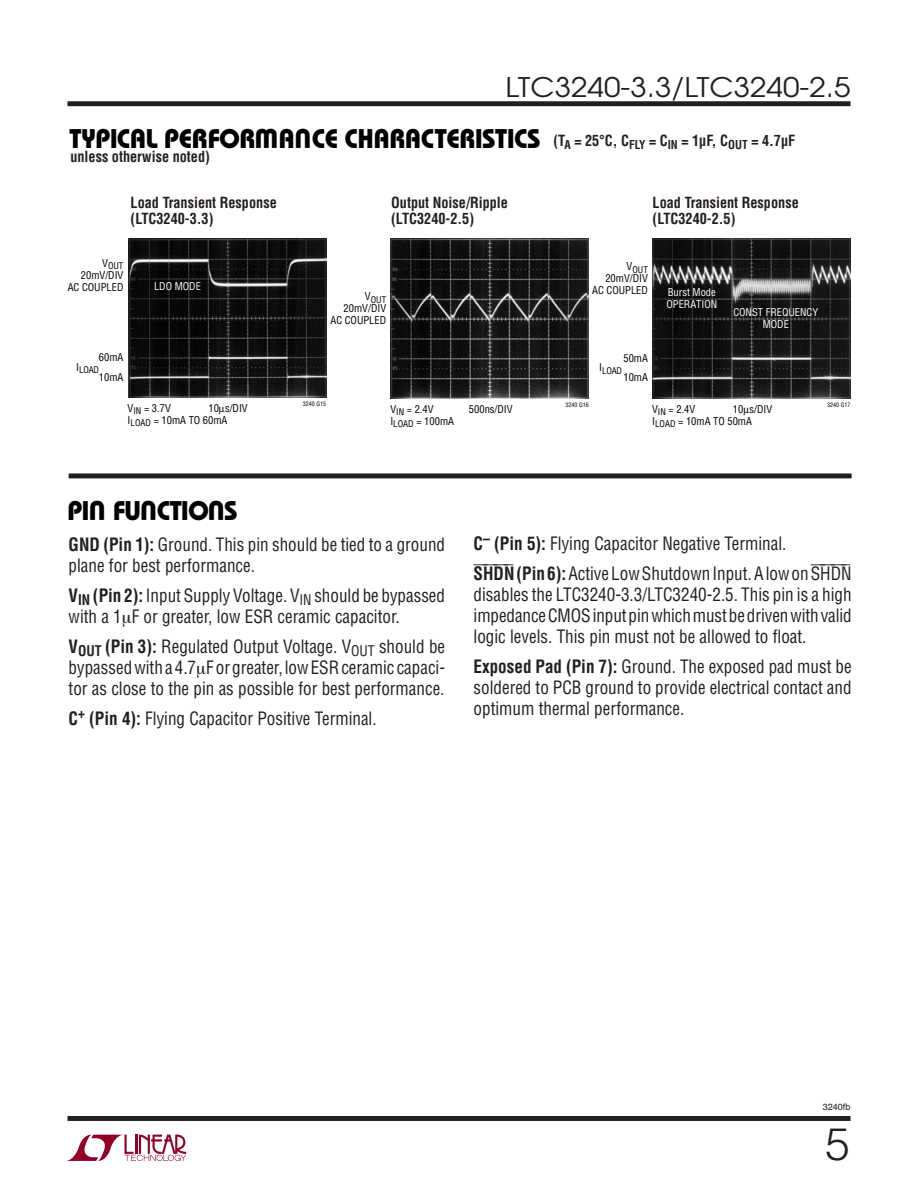
<style>
.page{position:relative;width:918px;height:1188px;background:#fff}
.page>*{position:absolute;margin:0;border:0;box-sizing:border-box;transform-origin:0 0}
.t1{font:300 45px "Helvetica";color:#231f20}
.t2{font:700 27px "Bauhaus";letter-spacing:-.02em;color:#000}
.t3{font:27px "Avant Garde";color:#231f20;scale:1.1 1}
.t4{font:condensed 18px/21px "Helvetica LT Std";color:#231f20;scale:.95 1}
.t5{font:700 condensed 15px/16.5px "Helvetica LT Std";color:#231f20;scale:.95 1}
.t6{font:condensed 10.5px/12px "Helvetica";color:#000}
.t7{font:condensed 10.5px/12px "Helvetica";color:#fff}
.t8{font:condensed 9px "Helvetica";letter-spacing:-.01em;color:#000}
.t9{font:9px "Helvetica";color:#231f20}
.t10{font:condensed 6px "Helvetica";color:#000}
.s1{font-weight:700}
</style>
<div class="page">
<svg style="left:67px;top:1135px;width:119px;height:26px"></svg>
<div style="left:68px;top:1116px;width:782px;height:5px;background:#231f20"></div>
<div style="left:68px;top:101px;width:782px;height:5px;background:#231f20"></div>
<div style="left:69px;top:473px;width:783px;height:5px;background:#231f20"></div>
<img style="left:128px;top:238px;width:198px;height:159px">
<img style="left:391px;top:238px;width:198px;height:160px">
<img style="left:653px;top:238px;width:198px;height:160px">
<h2 class="t3" style="left:506px;top:77px;width:315px">LTC3240-3.3/LTC3240-2.5</h2>
<h2 class="t2" style="left:311px;top:147px;width:58px;rotate:-180deg">U W</h2>
<p class="t5" style="left:553px;top:134px;width:256px">(T<sub>A</sub> = 25°C, C<sub>FLY</sub> = C<sub>IN</sub> = 1µF, C<sub>OUT</sub> = 4.7µF</p>
<h2 class="t2" style="left:70px;top:129px;width:473px">TYPICAL PERFOR A CE CHARACTERISTICS</h2>
<p class="t5" style="left:70px;top:150px;width:148px">unless otherwise noted)</p>
<p class="t5" style="left:131px;top:196px;width:155px">Load Transient Response (LTC3240-3.3)</p>
<p class="t5" style="left:391px;top:196px;width:124px">Output Noise/Ripple (LTC3240-2.5)</p>
<p class="t5" style="left:653px;top:196px;width:155px">Load Transient Response (LTC3240-2.5)</p>
<p class="t8" style="left:102px;top:262px;width:23px"><sup>V</sup>OUT</p>
<p class="t6" style="left:68px;top:270px;width:57px;text-align:right">20mV/DIV<br>AC COUPLED</p>
<p class="t7" style="left:154px;top:281px;width:48px">LDO MODE</p>
<p class="t8" style="left:365px;top:296px;width:23px"><sup>V</sup>OUT</p>
<p class="t6" style="left:331px;top:303px;width:57px;text-align:right">20mV/DIV<br>AC COUPLED</p>
<p class="t8" style="left:627px;top:266px;width:23px"><sup>V</sup>OUT</p>
<p class="t6" style="left:592px;top:273px;width:57px;text-align:right">20mV/DIV<br>AC COUPLED</p>
<p class="t7" style="left:666px;top:287px;width:52px">Burst Mode<br>OPERATION</p>
<p class="t7" style="left:733px;top:307px;width:86px;text-align:center">CONST FREQUENCY<br>MODE</p>
<p class="t6" style="left:99px;top:349px;width:26px;line-height:19.5px">60mA<br>10mA</p>
<p class="t8" style="left:76px;top:366px;width:24px"><sup>I</sup>LOAD</p>
<p class="t6" style="left:623px;top:349px;width:26px;line-height:19.5px">50mA<br>10mA</p>
<p class="t8" style="left:599px;top:367px;width:24px"><sup>I</sup>LOAD</p>
<p class="t6" style="left:128px;top:403px;width:101px">V<sub>IN</sub> = 3.7V<br>I<sub>LOAD</sub> = 10mA TO 60mA</p>
<p class="t6" style="left:208px;top:403px;width:41px">10 s/DIV</p>
<p class="t10" style="left:303px;top:402px;width:25px">3240 G15</p>
<p class="t6" style="left:390px;top:404px;width:65px">V<sub>IN</sub> = 2.4V<br>I<sub>LOAD</sub> = 100mA</p>
<p class="t6" style="left:469px;top:404px;width:45px">500ns/DIV</p>
<p class="t10" style="left:566px;top:403px;width:25px">3240 G16</p>
<p class="t6" style="left:652px;top:404px;width:101px">V<sub>IN</sub> = 2.4V<br>I<sub>LOAD</sub> = 10mA TO 50mA</p>
<p class="t6" style="left:733px;top:404px;width:41px">10 s/DIV</p>
<p class="t10" style="left:827px;top:402px;width:25px">3240 G17</p>
<h2 class="t2" style="left:105px;top:520px;width:18px;rotate:-180deg">U</h2>
<p class="t4" style="left:69px;top:536px;width:398px"><span class="s1">GND (Pin 1):</span> Ground. This pin should be tied to a ground plane for best performance.</p>
<p class="t4" style="left:69px;top:587px;width:398px"><span class="s1">V</span><sub>IN</sub> <span class="s1">(Pin 2):</span> Input Supply Voltage. V<sub>IN</sub> should be bypassed with a 1 F or greater, low ESR ceramic capacitor.</p>
<p class="t4" style="left:69px;top:638px;width:398px;text-align:justify"><span class="s1">V</span><sub>OUT</sub> <span class="s1">(Pin 3):</span> Regulated Output Voltage. V<sub>OUT</sub> should be bypassed with a 4.7 F or greater, low ESR ceramic capaci&shy;tor as close to the pin as possible for best performance.</p>
<p class="t4" style="left:69px;top:710px;width:326px"><span class="s1">C</span><sup>+</sup> <span class="s1">(Pin 4):</span> Flying Capacitor Positive Terminal.</p>
<h2 class="t2" style="left:157px;top:520px;width:18px;rotate:-180deg">U</h2>
<h2 class="t2" style="left:225px;top:520px;width:18px;rotate:-180deg">U</h2>
<h2 class="t2" style="left:67px;top:501px;width:172px">PI FU CTIO S</h2>
<p class="t4" style="left:474px;top:531px;width:399px;line-height:30px"><span class="s1">C</span><sup>–</sup> <span class="s1">(Pin 5):</span> Flying Capacitor Negative Terminal.<br><span class="s1">S</span>⎯<span class="s1">H</span>⎯<span class="s1">D</span>⎯<span class="s1">N ( P i n 6 ) :</span> Active Low Shutdown Input. A low on S⎯H⎯D⎯N ⎯</p>
<p class="t4" style="left:474px;top:586px;width:399px;text-align:justify">disables the LTC3240-3.3/LTC3240-2.5. This pin is a high impedance CMOS input pin which must be driven with valid logic levels. This pin must not be allowed to float.</p>
<p class="t4" style="left:474px;top:658px;width:399px;text-align:justify"><span class="s1">Exposed Pad (Pin 7):</span> Ground. The exposed pad must be soldered to PCB ground to provide electrical contact and optimum thermal performance.</p>
<p class="t9" style="left:823px;top:1104px;width:29px">3240fb</p>
<h1 class="t1" style="left:825px;top:1128px;width:27px">5</h1>
</div>
